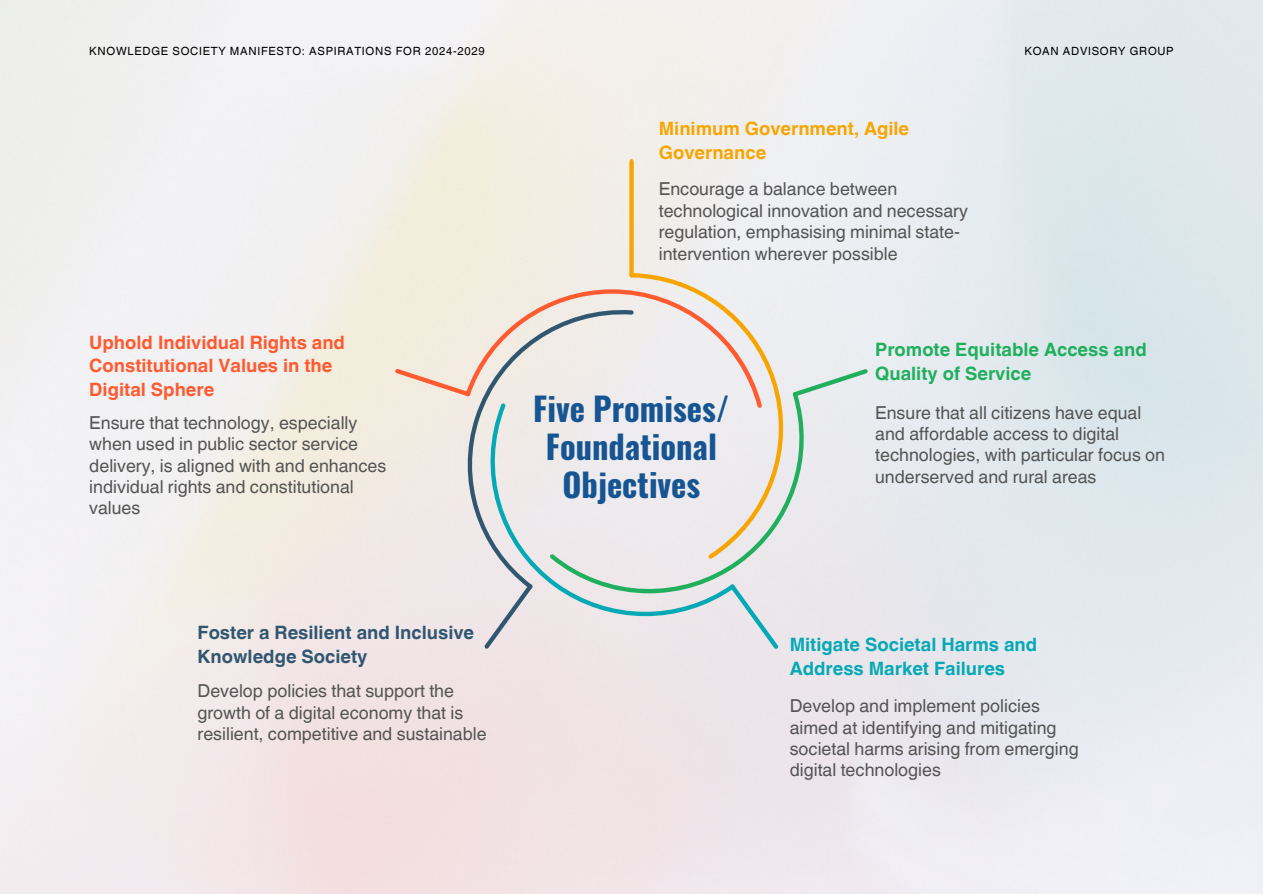
<style>
.page{position:relative;width:1263px;height:894px;background:#fff}
.page>*{position:absolute;margin:0;border:0;box-sizing:border-box;transform-origin:0 0}
.t1{font:700 32.55px/37.7px "Oswald";color:#165592;text-align:center}
.t2{font:700 18.45px/23.7px "Helvetica World";color:#ff5a30}
.t3{font:700 18.45px/23.7px "Helvetica World";color:#04a9b5}
.t4{font:700 18.45px/23.7px "Helvetica World";color:#305670}
.t5{font:700 18.45px/23.7px "Helvetica World";color:#20af5d}
.t6{font:700 18.45px/23.7px "Helvetica World";color:#f7a501}
.t7{font:17.85px/21.3px "Helvetica World";color:#545454}
.t8{font:11.25px "Helvetica World";letter-spacing:.065em;color:#000}
</style>
<div class="page">
<img style="left:0;top:0;width:1263px;height:893px">
<svg style="left:455px;top:408px;width:20px;height:180px;background:#dedbdb"></svg>
<svg style="left:475px;top:408px;width:255px;height:213px;background:#d7dfe1"></svg>
<svg style="left:550px;top:396px;width:266px;height:204px;background:#e1e5e4"></svg>
<div style="left:629px;top:273px;width:168px;height:285px;background:#edebee"></div>
<svg style="left:484px;top:584px;width:49px;height:64px;background:#dad5da"></svg>
<svg style="left:730px;top:584px;width:48px;height:64px;background:#d1dfe4"></svg>
<svg style="left:793px;top:369px;width:75px;height:27px;background:#c8e1d7"></svg>
<svg style="left:629px;top:159px;width:5px;height:118px"></svg>
<svg style="left:395px;top:289px;width:367px;height:119px;background:#ece1da"></svg>
<p class="t8" style="left:89px;top:44px;width:397px">KNOWLEDGE SOCIETY MANIFESTO: ASPIRATIONS FOR 2024-2029</p>
<p class="t8" style="left:1024px;top:44px;width:151px">KOAN ADVISORY GROUP</p>
<p class="t6" style="left:659px;top:115px;width:252px">Minimum Government, Agile<br>Governance</p>
<p class="t2" style="left:89px;top:328px;width:257px">Uphold Individual Rights and<br>Constitutional Values in the<br>Digital Sphere</p>
<p class="t7" style="left:89px;top:412px;width:299px">Ensure that technology, especially when used in public sector service delivery, is aligned with and enhances individual rights and constitutional values</p>
<p class="t4" style="left:198px;top:618px;width:278px">Foster a Resilient and Inclusive<br>Knowledge Society</p>
<p class="t7" style="left:198px;top:680px;width:291px">Develop policies that support the growth of a digital economy that is resilient, competitive and sustainable</p>
<p class="t7" style="left:659px;top:178px;width:311px">Encourage a balance between technological innovation and necessary regulation, emphasising minimal state&shy;intervention wherever possible</p>
<h1 class="t1" style="left:533px;top:388px;width:198px">Five Promises/<br>Foundational<br>Objectives</h1>
<p class="t5" style="left:875px;top:336px;width:273px">Promote Equitable Access and<br>Quality of Service</p>
<p class="t7" style="left:875px;top:401px;width:291px">Ensure that all citizens have equal and affordable access to digital technologies, with particular focus on underserved and rural areas</p>
<p class="t3" style="left:790px;top:630px;width:249px">Mitigate Societal Harms and<br>Address Market Failures</p>
<p class="t7" style="left:790px;top:695px;width:291px">Develop and implement policies aimed at identifying and mitigating societal harms arising from emerging digital technologies</p>
</div>
